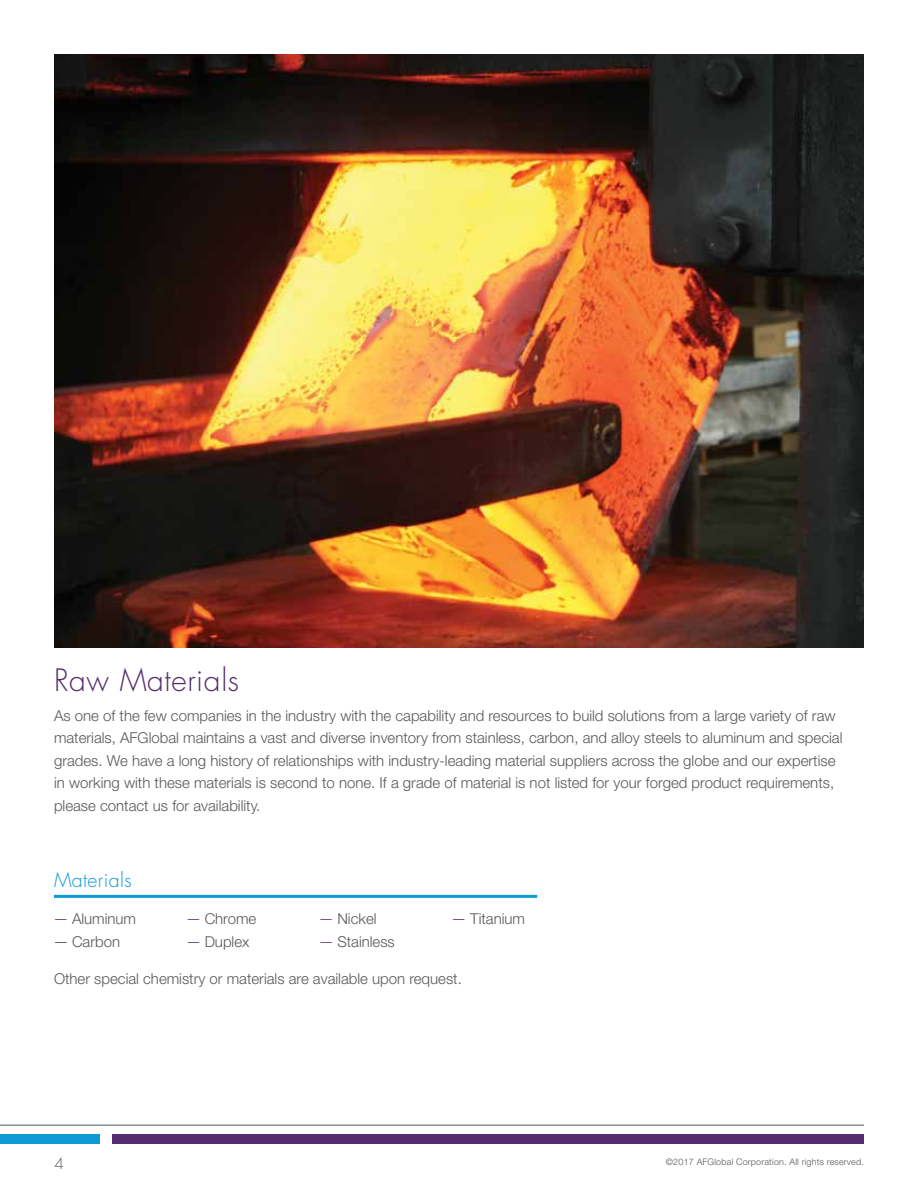
<style>
.page{position:relative;width:918px;height:1188px;background:#fff}
.page>*{position:absolute;margin:0;border:0;box-sizing:border-box;transform-origin:0 0}
.t1{font:300 30px "Futura";letter-spacing:.02em;color:#532d6d}
.t2{font:300 19.5px "Futura";letter-spacing:.02em;color:#0f9ad6}
.t3{font:300 15px/22.5px "Helvetica Neue";color:#58585a}
.t4{font:300 15px "Futura";color:#58585a}
.t5{font:300 9px "Helvetica Neue";letter-spacing:.02em;color:#58585a}
.s1{font-family:"Gotham";color:#532d6d}
</style>
<div class="page">
<div style="left:0;top:1134px;width:100px;height:9px;background:#0f9ad6"></div>
<div style="left:112px;top:1134px;width:752px;height:9px;background:#532d6d"></div>
<hr style="left:0;top:1125px;width:864px;height:1px;background:#495966">
<img style="left:54px;top:54px;width:810px;height:594px">
<hr style="left:54px;top:895px;width:483px;height:3px;background:#0f9ad6">
<h1 class="t1" style="left:54px;top:661px;width:187px">Raw Materials</h1>
<p class="t3" style="left:54px;top:704px;width:790px">As one of the few companies in the industry with the capability and resources to build solutions from a large variety of raw materials, AFGlobal maintains a vast and diverse inventory from stainless, carbon, and alloy steels to aluminum and special grades. We have a long history of relationships with industry-leading material suppliers across the globe and our expertise in working with these materials is second to none. If a grade of material is not listed for your forged product requirements, please contact us for availability.</p>
<h2 class="t2" style="left:54px;top:868px;width:79px">Materials</h2>
<p class="t3" style="left:54px;top:907px;width:84px"><span class="s1">—</span> Aluminum</p>
<p class="t3" style="left:54px;top:930px;width:68px"><span class="s1">—</span> Carbon</p>
<p class="t3" style="left:187px;top:907px;width:71px"><span class="s1">—</span> Chrome</p>
<p class="t3" style="left:187px;top:930px;width:64px"><span class="s1">—</span> Duplex</p>
<p class="t3" style="left:319px;top:907px;width:59px"><span class="s1">—</span> Nickel</p>
<p class="t3" style="left:319px;top:930px;width:77px"><span class="s1">—</span> Stainless</p>
<p class="t3" style="left:452px;top:907px;width:75px"><span class="s1">—</span> Titanium</p>
<p class="t3" style="left:54px;top:968px;width:409px">Other special chemistry or materials are available upon request.</p>
<p class="t4" style="left:54px;top:1154px;width:11px">4</p>
<p class="t5" style="left:666px;top:1156px;width:200px">©2017 AFGlobal Corporation. All rights reserved.</p>
</div>
